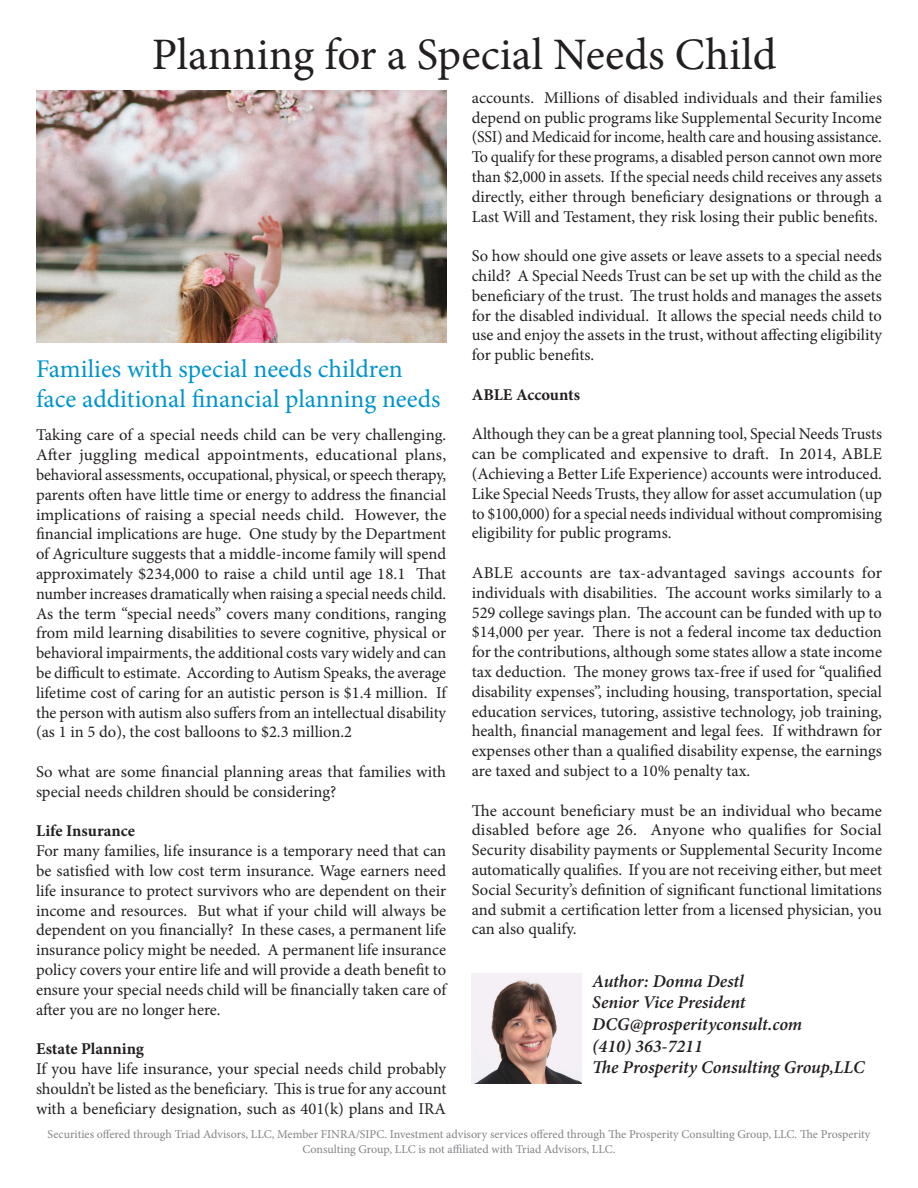
<style>
.page{position:relative;width:918px;height:1188px;background:#fff}
.page>*{position:absolute;margin:0;border:0;box-sizing:border-box;transform-origin:0 0}
.t1{font:45px "Minion Pro";color:#231f20}
.t2{font:25.5px/30.6px "Minion Pro";color:#0094cc}
.t3{font:italic 600 18px "Minion Pro";letter-spacing:-.005em;color:#231f20}
.t4{font:16.5px/19.8px "Minion Pro";color:#231f20;text-align:justify}
.t5{font:700 16.5px "Minion Pro";color:#231f20}
.t6{font:12px/14.4px "Minion Pro";color:#828487;text-align:center}
</style>
<div class="page">
<img style="left:36px;top:91px;width:410px;height:252px">
<img style="left:472px;top:974px;width:110px;height:110px">
<p class="t1" style="left:152px;top:24px;width:626px">Planning for a Special Needs Child</p>
<p class="t2" style="left:36px;top:353px;width:406px">Families with special needs children face additional financial planning needs</p>
<p class="t4" style="left:36px;top:425px;width:412px">Taking care of a special needs child can be very challenging.<br>After juggling medical appointments, educational plans, behavioral assessments, occupational, physical, or speech therapy, parents often have little time or energy to address the financial implications of raising a special needs child. However, the financial implications are huge. One study by the Department of Agriculture suggests that a middle-income family will spend approximately $234,000 to raise a child until age 18.1 That number increases dramatically when raising a special needs child.<br>As the term “special needs” covers many conditions, ranging from mild learning disabilities to severe cognitive, physical or behavioral impairments, the additional costs vary widely and can be difficult to estimate. According to Autism Speaks, the average lifetime cost of caring for an autistic person is $1.4 million. If the person with autism also suffers from an intellectual disability (as 1 in 5 do), the cost balloons to $2.3 million.2</p>
<p class="t4" style="left:36px;top:762px;width:412px">So what are some financial planning areas that families with special needs children should be considering?</p>
<p class="t5" style="left:36px;top:819px;width:100px">Life Insurance</p>
<p class="t4" style="left:36px;top:841px;width:412px">For many families, life insurance is a temporary need that can be satisfied with low cost term insurance. Wage earners need life insurance to protect survivors who are dependent on their income and resources. But what if your child will always be dependent on you financially? In these cases, a permanent life insurance policy might be needed. A permanent life insurance policy covers your entire life and will provide a death benefit to ensure your special needs child will be financially taken care of after you are no longer here.</p>
<p class="t5" style="left:36px;top:1037px;width:110px">Estate Planning</p>
<p class="t4" style="left:36px;top:1059px;width:412px">If you have life insurance, your special needs child probably shouldn’t be listed as the beneficiary. This is true for any account with a beneficiary designation, such as 401(k) plans and IRA</p>
<p class="t4" style="left:472px;top:88px;width:412px">accounts. Millions of disabled individuals and their families depend on public programs like Supplemental Security Income (SSI) and Medicaid for income, health care and housing assistance.<br>To qualify for these programs, a disabled person cannot own more than $2,000 in assets. If the special needs child receives any assets directly, either through beneficiary designations or through a Last Will and Testament, they risk losing their public benefits.</p>
<p class="t4" style="left:472px;top:246px;width:412px">So how should one give assets or leave assets to a special needs child? A Special Needs Trust can be set up with the child as the beneficiary of the trust. The trust holds and manages the assets for the disabled individual. It allows the special needs child to use and enjoy the assets in the trust, without affecting eligibility for public benefits.</p>
<p class="t5" style="left:472px;top:383px;width:110px">ABLE Accounts</p>
<p class="t4" style="left:472px;top:424px;width:412px">Although they can be a great planning tool, Special Needs Trusts can be complicated and expensive to draft. In 2014, ABLE (Achieving a Better Life Experience) accounts were introduced.<br>Like Special Needs Trusts, they allow for asset accumulation (up to $100,000) for a special needs individual without compromising eligibility for public programs.</p>
<p class="t4" style="left:472px;top:563px;width:412px">ABLE accounts are tax-advantaged savings accounts for individuals with disabilities. The account works similarly to a 529 college savings plan. The account can be funded with up to $14,000 per year. There is not a federal income tax deduction for the contributions, although some states allow a state income tax deduction. The money grows tax-free if used for “qualified disability expenses”, including housing, transportation, special education services, tutoring, assistive technology, job training, health, financial management and legal fees. If withdrawn for expenses other than a qualified disability expense, the earnings are taxed and subject to a 10% penalty tax.</p>
<p class="t4" style="left:472px;top:800px;width:412px">The account beneficiary must be an individual who became disabled before age 26. Anyone who qualifies for Social Security disability payments or Supplemental Security Income automatically qualifies. If you are not receiving either, but meet Social Security’s definition of significant functional limitations and submit a certification letter from a licensed physician, you can also qualify.</p>
<p class="t3" style="left:592px;top:969px;width:153px">Author: Donna Destl</p>
<p class="t3" style="left:592px;top:990px;width:155px">Senior Vice President</p>
<p class="t3" style="left:592px;top:1012px;width:212px">DCG@prosperityconsult.com</p>
<p class="t3" style="left:592px;top:1033px;width:112px">(410) 363-7211</p>
<p class="t3" style="left:592px;top:1055px;width:274px">The Prosperity Consulting Group,LLC</p>
<p class="t6" style="left:48px;top:1127px;width:824px">Securities offered through Triad Advisors, LLC, Member FINRA/SIPC. Investment advisory services offered through The Prosperity Consulting Group, LLC. The Prosperity<br>Consulting Group, LLC is not affiliated with Triad Advisors, LLC.</p>
</div>
